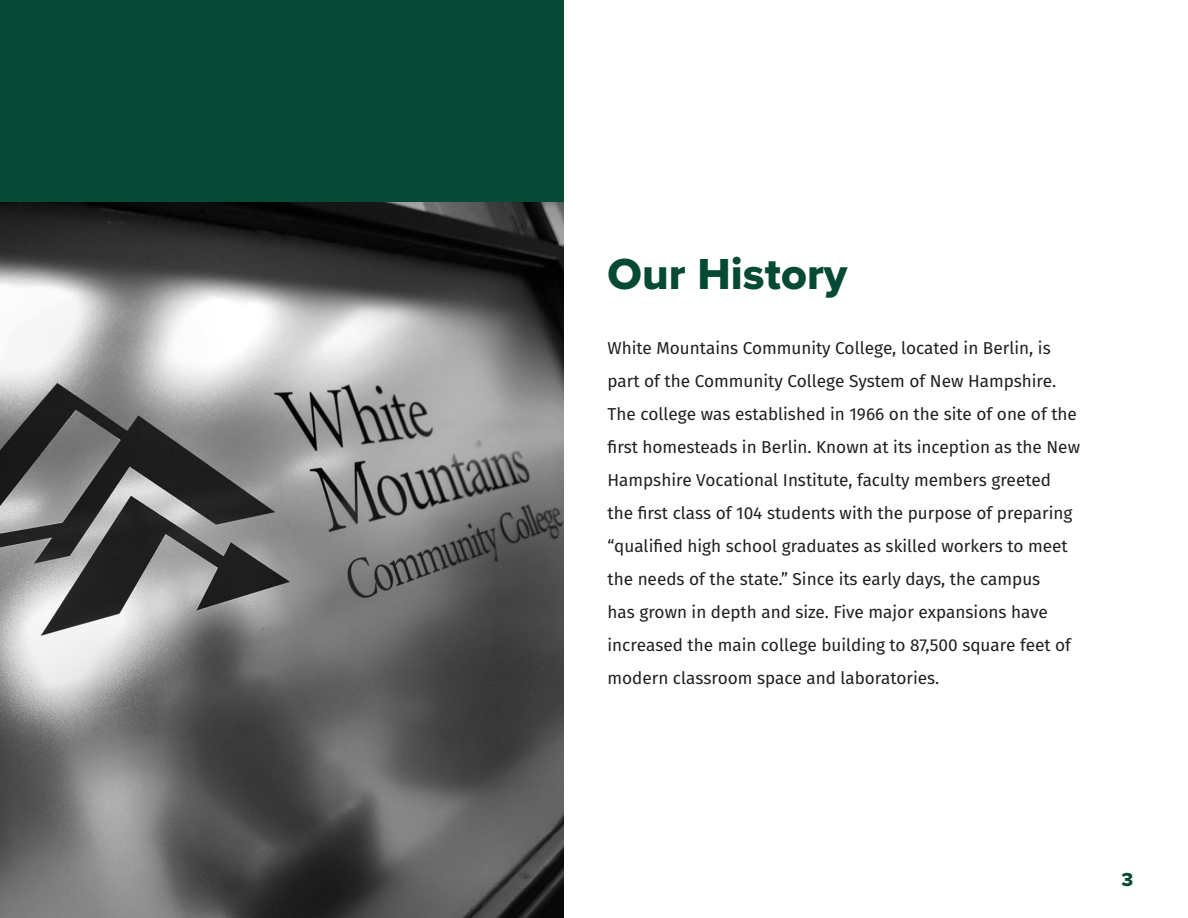
<style>
.page{position:relative;width:1188px;height:918px;background:#fff}
.page>*{position:absolute;margin:0;border:0;box-sizing:border-box;transform-origin:0 0}
.t1{font:45px "Proxima Nova Extrabld";color:#064934}
.t2{font:19.5px "Proxima Nova Extrabld";color:#064934}
.t3{font:17.25px/33px "Fira Sans";color:#231f20}
</style>
<div class="page">
<div style="left:0;top:0;width:564px;height:202px;background:#064934"></div>
<img style="left:0;top:203px;width:564px;height:715px">
<h1 class="t1" style="left:608px;top:254px;width:242px">Our History</h1>
<p class="t3" style="left:608px;top:331px;width:474px">White Mountains Community College, located in Berlin, is part of the Community College System of New Hampshire.<br>The college was established in 1966 on the site of one of the first homesteads in Berlin. Known at its inception as the New Hampshire Vocational Institute, faculty members greeted the first class of 104 students with the purpose of preparing “qualified high school graduates as skilled workers to meet the needs of the state.” Since its early days, the campus<br>has grown in depth and size. Five major expansions have increased the main college building to 87,500 square feet of modern classroom space and laboratories.</p>
<p class="t2" style="left:1121px;top:871px;width:13px">3</p>
</div>
